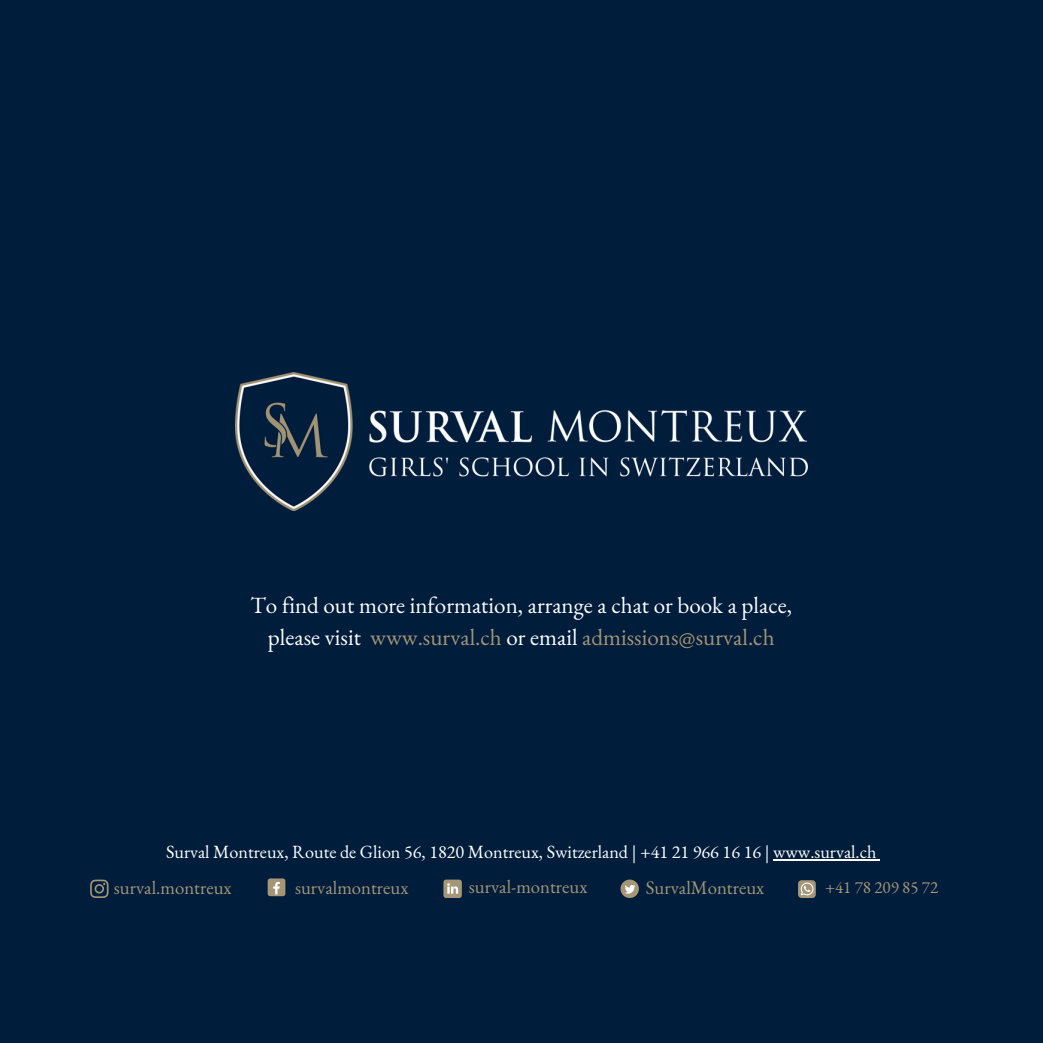
<style>
.page{position:relative;width:1043px;height:1043px;background:#fff}
.page>*{position:absolute;margin:0;border:0;box-sizing:border-box;transform-origin:0 0}
.t1{font:23.1px/32.2px "EB Garamond";color:#fff;text-align:center}
.t2{font:18.72px "EB Garamond";color:#a49676}
.t3{font:18.2px "EB Garamond";color:#fff}
.t4{font:16.97px "EB Garamond";color:#a49676}
.s1{color:#a49676}
</style>
<div class="page">
<div style="left:0;top:0;width:1042px;height:1042px;background:#001d3c"></div>
<hr style="left:772px;top:859px;width:104px;height:1px;background:#fff">
<img style="left:235px;top:372px;width:572px;height:138px">
<svg style="left:90px;top:879px;width:18px;height:18px"></svg>
<div style="left:267px;top:878px;width:18px;height:17px;background:#a49676;border-radius:3px"></div>
<svg style="left:273px;top:881px;width:7px;height:13px"></svg>
<svg style="left:443px;top:879px;width:18px;height:18px"></svg>
<svg style="left:620px;top:879px;width:18px;height:18px"></svg>
<svg style="left:798px;top:880px;width:17px;height:17px"></svg>
<p class="t1" style="left:250px;top:588px;width:543px">To find out more information, arrange a chat or book a place, please visit <span class="s1">www.surval.ch</span> or email <span class="s1">admissions@surval.ch</span></p>
<h1 class="t3" style="left:166px;top:839px;width:711px">Surval Montreux, Route de Glion 56, 1820 Montreux, Switzerland | +41 21 966 16 16 | www.surval.ch</h1>
<p class="t2" style="left:114px;top:874px;width:119px">surval.montreux</p>
<p class="t2" style="left:295px;top:874px;width:115px">survalmontreux</p>
<p class="t2" style="left:468px;top:873px;width:120px">surval-montreux</p>
<p class="t2" style="left:645px;top:874px;width:120px">SurvalMontreux</p>
<p class="t4" style="left:824px;top:875px;width:115px">+41 78 209 85 72</p>
</div>
